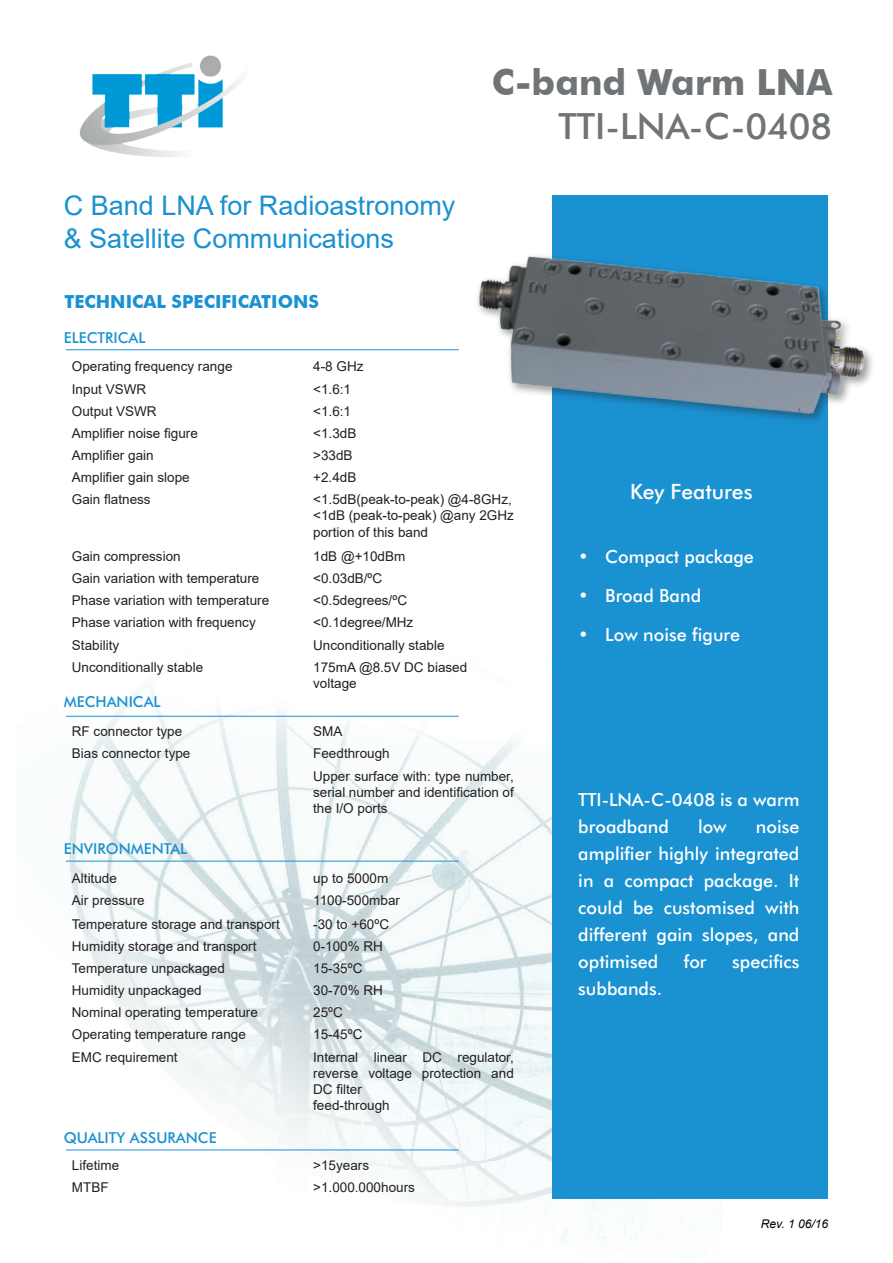
<style>
.page{position:relative;width:893px;height:1263px;background:#fff}
.page>*{position:absolute;margin:0;border:0;box-sizing:border-box;transform-origin:0 0}
.t1{font:500 36px "Futura BT";color:#707476}
.t2{font:700 36px "Futura BT";color:#707476}
.t3{font:27px/32.4px "Arial";color:#1a91d1}
.t4{font:500 21px "Futura BT";color:#fff}
.t5{font:500 18px/27px "Futura BT";color:#fff}
.t6{font:700 18px "Futura BT";color:#1a91d1}
.t7{font:500 15px "Futura BT";color:#1a91d1}
.t8{font:13.5px/16.2px "Arial";color:#231f20}
.t9{font:italic 12px "Arial";color:#000}
</style>
<div class="page">
<img style="left:65px;top:607px;width:577px;height:634px">
<div style="left:553px;top:196px;width:275px;height:1003px;background:#1a91d1"></div>
<img style="left:79px;top:55px;width:164px;height:102px">
<hr style="left:66px;top:861px;width:393px;height:1px;background:#1a91d1">
<hr style="left:66px;top:349px;width:393px;height:1px;background:#1a91d1">
<hr style="left:66px;top:716px;width:393px;height:1px;background:#1a91d1">
<hr style="left:66px;top:1149px;width:393px;height:1px;background:#1a91d1">
<img style="left:457px;top:218px;width:416px;height:213px">
<h2 class="t3" style="left:64px;top:189px;width:393px">C Band LNA for Radioastronomy &amp; Satellite Communications</h2>
<h3 class="t6" style="left:64px;top:291px;width:256px">TECHNICAL SPECIFICATIONS</h3>
<h1 class="t2" style="left:492px;top:61px;width:342px">C-band Warm LNA</h1>
<h1 class="t1" style="left:558px;top:104px;width:275px">TTI-LNA-C-0408</h1>
<p class="t7" style="left:64px;top:328px;width:83px">ELECTRICAL</p>
<p class="t8" style="left:72px;top:358px;width:162px">Operating frequency range</p>
<p class="t8" style="left:313px;top:358px;width:52px">4-8 GHz</p>
<p class="t8" style="left:72px;top:381px;width:76px">Input VSWR</p>
<p class="t8" style="left:313px;top:381px;width:39px">&lt;1.6:1</p>
<p class="t8" style="left:72px;top:403px;width:86px">Output VSWR</p>
<p class="t8" style="left:313px;top:403px;width:39px">&lt;1.6:1</p>
<p class="t8" style="left:72px;top:425px;width:128px">Amplifier noise figure</p>
<p class="t8" style="left:313px;top:425px;width:45px">&lt;1.3dB</p>
<p class="t8" style="left:72px;top:447px;width:83px">Amplifier gain</p>
<p class="t8" style="left:313px;top:447px;width:41px">&gt;33dB</p>
<p class="t8" style="left:72px;top:469px;width:119px">Amplifier gain slope</p>
<p class="t8" style="left:313px;top:469px;width:45px">+2.4dB</p>
<p class="t8" style="left:72px;top:491px;width:80px">Gain flatness</p>
<p class="t8" style="left:313px;top:491px;width:202px">&lt;1.5dB(peak-to-peak) @4-8GHz, &lt;1dB (peak-to-peak) @any 2GHz portion of this band</p>
<p class="t8" style="left:72px;top:548px;width:110px">Gain compression</p>
<p class="t8" style="left:313px;top:548px;width:94px">1dB @+10dBm</p>
<p class="t8" style="left:72px;top:570px;width:189px">Gain variation with temperature</p>
<p class="t8" style="left:313px;top:570px;width:71px">&lt;0.03dB/ºC</p>
<p class="t8" style="left:72px;top:592px;width:199px">Phase variation with temperature</p>
<p class="t8" style="left:313px;top:592px;width:95px">&lt;0.5degrees/ºC</p>
<p class="t8" style="left:72px;top:614px;width:185px">Phase variation with frequency</p>
<p class="t8" style="left:313px;top:614px;width:102px">&lt;0.1degree/MHz</p>
<p class="t8" style="left:72px;top:637px;width:49px">Stability</p>
<p class="t8" style="left:313px;top:637px;width:133px">Unconditionally stable</p>
<p class="t8" style="left:72px;top:659px;width:133px">Unconditionally stable</p>
<p class="t8" style="left:313px;top:659px;width:156px">175mA @8.5V DC biased voltage</p>
<p class="t7" style="left:64px;top:693px;width:98px">MECHANICAL</p>
<p class="t8" style="left:72px;top:723px;width:112px">RF connector type</p>
<p class="t8" style="left:313px;top:723px;width:31px">SMA</p>
<p class="t8" style="left:72px;top:745px;width:120px">Bias connector type</p>
<p class="t8" style="left:313px;top:743px;width:202px;line-height:22px">Feedthrough<br>Upper surface with: type number,</p>
<p class="t8" style="left:313px;top:784px;width:202px">serial number and identification of the I/O ports</p>
<p class="t7" style="left:64px;top:839px;width:125px">ENVIRONMENTAL</p>
<p class="t8" style="left:72px;top:870px;width:47px">Altitude</p>
<p class="t8" style="left:313px;top:870px;width:77px">up to 5000m</p>
<p class="t8" style="left:72px;top:892px;width:74px">Air pressure</p>
<p class="t8" style="left:313px;top:892px;width:88px">1100-500mbar</p>
<p class="t8" style="left:72px;top:916px;width:209px">Temperature storage and transport</p>
<p class="t8" style="left:313px;top:916px;width:77px">-30 to +60ºC</p>
<p class="t8" style="left:72px;top:938px;width:186px">Humidity storage and transport</p>
<p class="t8" style="left:313px;top:938px;width:71px">0-100% RH</p>
<p class="t8" style="left:72px;top:960px;width:155px">Temperature unpackaged</p>
<p class="t8" style="left:313px;top:960px;width:51px">15-35ºC</p>
<p class="t8" style="left:72px;top:982px;width:131px">Humidity unpackaged</p>
<p class="t8" style="left:313px;top:982px;width:71px">30-70% RH</p>
<p class="t8" style="left:72px;top:1004px;width:188px">Nominal operating temperature</p>
<p class="t8" style="left:313px;top:1004px;width:31px">25ºC</p>
<p class="t8" style="left:72px;top:1026px;width:176px">Operating temperature range</p>
<p class="t8" style="left:313px;top:1026px;width:51px">15-45ºC</p>
<p class="t8" style="left:72px;top:1048px;width:107px">EMC requirement</p>
<p class="t8" style="left:313px;top:1048px;width:202px">Internal linear DC regulator, reverse voltage protection and<br>DC filter<br>feed-through</p>
<p class="t7" style="left:64px;top:1128px;width:154px">QUALITY ASSURANCE</p>
<p class="t8" style="left:72px;top:1157px;width:49px">Lifetime</p>
<p class="t8" style="left:313px;top:1157px;width:57px">&gt;15years</p>
<p class="t8" style="left:72px;top:1179px;width:38px">MTBF</p>
<p class="t8" style="left:313px;top:1179px;width:103px">&gt;1.000.000hours</p>
<h3 class="t4" style="left:630px;top:478px;width:124px">Key Features</h3>
<h3 class="t5" style="left:578px;top:543px;width:177px">• Compact package</h3>
<h3 class="t5" style="left:578px;top:582px;width:124px">• Broad Band</h3>
<h3 class="t5" style="left:578px;top:621px;width:163px">• Low noise figure</h3>
<h3 class="t5" style="left:578px;top:786px;width:223px">TTI-LNA-C-0408 is a warm broadband</h3>
<h3 class="t5" style="left:698px;top:813px;width:30px">low</h3>
<h3 class="t5" style="left:578px;top:813px;width:223px;text-align:justify;text-indent:178px">noise amplifier highly integrated in a compact package. It could be customised with different gain slopes, and optimised</h3>
<h3 class="t5" style="left:684px;top:948px;width:24px">for</h3>
<h3 class="t5" style="left:732px;top:948px;width:69px">specifics</h3>
<h3 class="t5" style="left:578px;top:975px;width:85px">subbands.</h3>
<p class="t9" style="left:761px;top:1216px;width:69px">Rev. 1 06/16</p>
</div>
